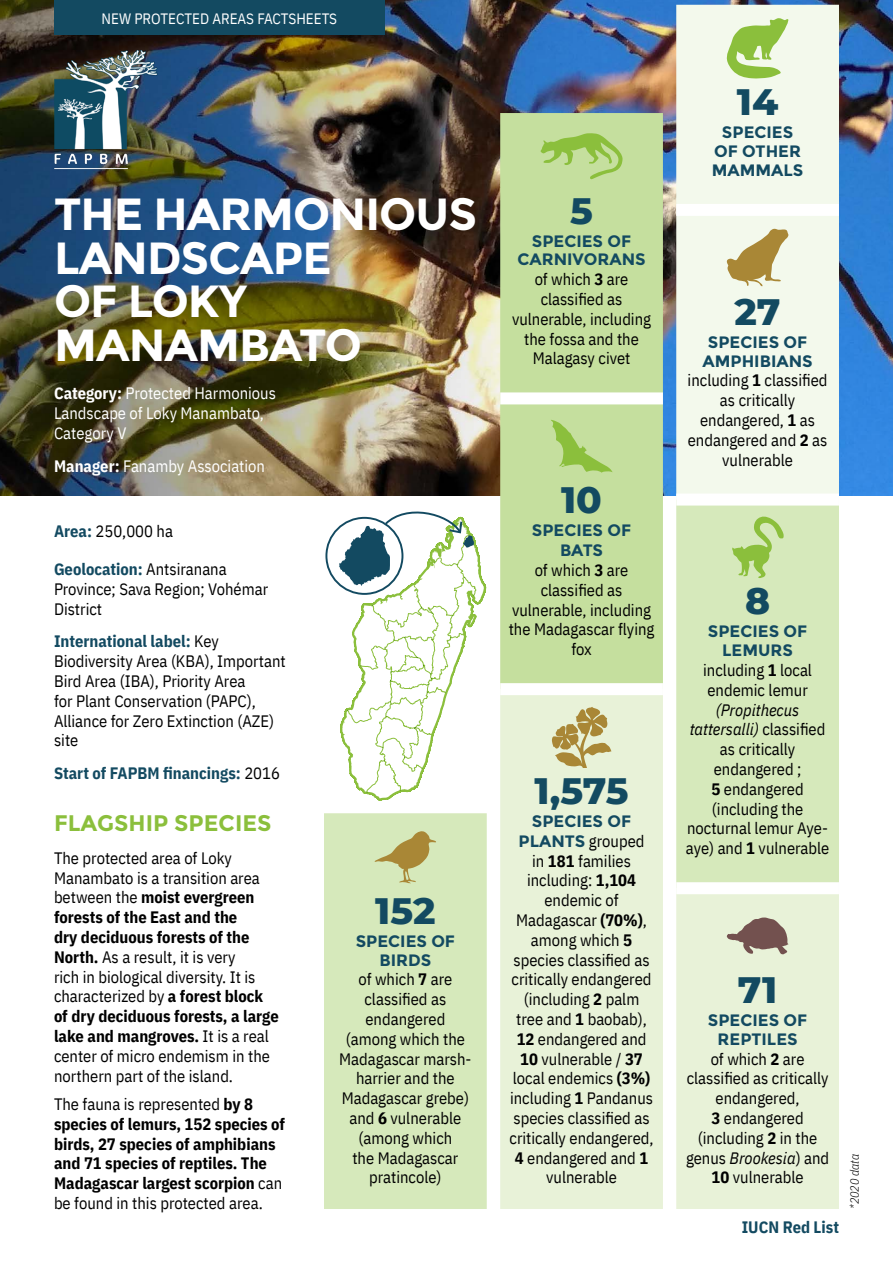
<style>
.page{position:relative;width:893px;height:1263px;background:#fff}
.page>*{position:absolute;margin:0;border:0;box-sizing:border-box;transform-origin:0 0}
.titre_AP{font:700 45px/43.5px "Montserrat";letter-spacing:-.02em;color:#fff}
.chiffres_GM{font:800 37.5px "Montserrat";color:#134a61}
.titre{font:700 22.5px "Montserrat";color:#8bbf3c}
.texte{font:16.5px/19.8px "IBM Plex Sans Cond";color:#000;text-align:center}
.especes_phares{font:16.5px/19.8px "IBM Plex Sans Cond";color:#000;text-align:center}
.texte-2{font:700 16.5px/19.8px "IBM Plex Sans Cond";color:#000}
.especes_phares-2{font:700 16.5px/18.8px "Montserrat";color:#134a61;text-align:center}
.texte-3{font:16.5px/19.8px "IBM Plex Sans Cond";color:#fff}
.texte-4{font:700 16.5px "IBM Plex Sans Cond";color:#134a61}
.t1{font:15px "IBM Plex Sans Cond";color:#fff}
.légendes{font:italic 300 12px "IBM Plex Sans Cond";color:#000}
.s1{font-weight:700}
.s2{font-weight:700;color:#134a61}
.s3{font-weight:400;color:#000}
.s4{font-weight:400}
.s5{font-family:"Montserrat";font-weight:700;color:#134a61}
.s6{font-style:italic}
</style>
<div class="page">
<div style="left:324px;top:813px;width:163px;height:396px;background:#d6e9bb"></div>
<svg style="left:375px;top:830px;width:61px;height:54px;background:#c6c78d"></svg>
<img style="left:0;top:0;width:893px;height:495px">
<div style="left:676px;top:5px;width:163px;height:488px;background:#f3f9ec"></div>
<div style="left:676px;top:505px;width:163px;height:377px;background:#d6e9bb"></div>
<div style="left:676px;top:894px;width:163px;height:315px;background:#e8f2d8"></div>
<div style="left:676px;top:493px;width:163px;height:12px;background:#fff"></div>
<div style="left:676px;top:204px;width:163px;height:12px;background:#fff"></div>
<svg style="left:727px;top:18px;width:61px;height:61px;background:#bad98b"></svg>
<svg style="left:727px;top:229px;width:61px;height:58px;background:#cec091"></svg>
<svg style="left:731px;top:517px;width:53px;height:61px;background:#bdda90"></svg>
<svg style="left:727px;top:917px;width:61px;height:38px;background:#a49588"></svg>
<div style="left:500px;top:113px;width:163px;height:570px;background:#c5df9e"></div>
<div style="left:500px;top:695px;width:163px;height:514px;background:#e8f2d8"></div>
<div style="left:500px;top:392px;width:163px;height:12px;background:#fff"></div>
<svg style="left:541px;top:133px;width:81px;height:47px;background:#b0d37b"></svg>
<svg style="left:551px;top:420px;width:61px;height:53px;background:#b2d47e"></svg>
<svg style="left:552px;top:706px;width:59px;height:62px;background:#cbc18f"></svg>
<img style="left:39px;top:45px;width:124px;height:134px">
<svg style="left:326px;top:518px;width:76px;height:76px"></svg>
<svg style="left:338px;top:511px;width:149px;height:290px"></svg>
<div style="left:54px;top:0;width:331px;height:34px;background:#134a61"></div>
<p class="t1" style="left:102px;top:8px;width:237px">NEW PROTECTED AREAS FACTSHEETS</p>
<p class="titre_AP" style="left:54px;top:193px;width:425px">THE HARMONIOUS<br>LANDSCAPE<br>OF LOKY<br>MANAMBATO</p>
<p class="texte-3" style="left:54px;top:382px;width:223px"><span class="s1">Category:</span> Protected Harmonious<br>Landscape of Loky Manambato,<br>Category V</p>
<p class="texte-3" style="left:54px;top:454px;width:213px"><span class="s1">Manager:</span> Fanamby Association</p>
<p class="texte" style="left:54px;top:519px;width:121px"><span class="s2">Area:</span> 250,000 ha</p>
<p class="texte" style="left:54px;top:558px;width:216px;text-align:left"><span class="s2">Geolocation:</span> Antsiranana<br>Province; Sava Region; Vohémar<br>District</p>
<p class="texte" style="left:54px;top:630px;width:233px;text-align:left"><span class="s2">International label:</span> Key<br>Biodiversity Area (KBA), Important<br>Bird Area (IBA), Priority Area<br>for Plant Conservation (PAPC),<br>Alliance for Zero Extinction (AZE) site</p>
<p class="texte-4" style="left:54px;top:760px;width:228px">Start of FAPBM financings: <span class="s3">2016</span></p>
<p class="titre" style="left:54px;top:810px;width:219px">FLAGSHIP SPECIES</p>
<p class="texte" style="left:54px;top:847px;width:226px;text-align:left">The protected area of Loky<br>Manambato is a transition area between the <span class="s1">moist evergreen forests of the East and the<br>dry deciduous forests of the<br>North.</span> As a result, it is very<br>rich in biological diversity. It is characterized by <span class="s1">a forest block of dry deciduous forests, a large lake and mangroves.</span> It is a real center of micro endemism in the northern part of the island.</p>
<p class="texte-2" style="left:54px;top:1093px;width:233px"><span class="s4">The fauna is represented</span> by 8 species of lemurs, 152 species of birds, 27 species of amphibians and 71 species of reptiles. The<br>Madagascar largest scorpion <span class="s4">can be found in this protected area.</span></p>
<p class="chiffres_GM" style="left:375px;top:883px;width:62px">152</p>
<p class="especes_phares-2" style="left:356px;top:932px;width:101px">SPECIES OF<br>BIRDS</p>
<p class="texte" style="left:339px;top:968px;width:134px">of which <span class="s1">7</span> are classified as endangered (among which the<br>Madagascar marsh&shy;harrier and the<br>Madagascar grebe) and <span class="s1">6</span> vulnerable (among which<br>the Madagascar pratincole)</p>
<p class="chiffres_GM" style="left:570px;top:183px;width:24px">5</p>
<p class="especes_phares-2" style="left:517px;top:231px;width:130px">SPECIES OF<br>CARNIVORANS</p>
<p class="texte" style="left:512px;top:268px;width:140px">of which <span class="s1">3</span> are classified as vulnerable, including the fossa and the<br>Malagasy civet</p>
<p class="chiffres_GM" style="left:561px;top:472px;width:42px">10</p>
<p class="especes_phares-2" style="left:532px;top:521px;width:101px;line-height:19.8px">SPECIES OF<br>BATS</p>
<p class="texte" style="left:509px;top:559px;width:147px">of which <span class="s1">3</span> are classified as vulnerable, including the Madagascar flying fox</p>
<p class="chiffres_GM" style="left:535px;top:763px;width:96px">1,575</p>
<p class="especes_phares" style="left:509px;top:810px;width:146px"><span class="s5">SPECIES OF<br>PLANTS</span> grouped<br>in <span class="s1">181</span> families including: <span class="s1">1,104 </span>endemic of<br>Madagascar <span class="s1">(70%)</span>, among which <span class="s1">5 </span>species classified as critically endangered (including <span class="s1">2</span> palm tree and <span class="s1">1</span> baobab),<br><span class="s1">12</span> endangered and<br><span class="s1">10</span> vulnerable / <span class="s1">37 </span>local endemics <span class="s1">(3%) </span>including <span class="s1">1</span> Pandanus species classified as critically endangered,<br><span class="s1">4</span> endangered and <span class="s1">1 </span>vulnerable</p>
<p class="chiffres_GM" style="left:737px;top:75px;width:43px">14</p>
<p class="especes_phares-2" style="left:712px;top:123px;width:93px">SPECIES<br>OF OTHER<br>MAMMALS</p>
<p class="chiffres_GM" style="left:734px;top:284px;width:48px">27</p>
<p class="especes_phares" style="left:688px;top:331px;width:141px"><span class="s5">SPECIES OF<br>AMPHIBIANS </span>including <span class="s1">1</span> classified as critically endangered, <span class="s1">1</span> as endangered and <span class="s1">2</span> as vulnerable</p>
<p class="chiffres_GM" style="left:745px;top:574px;width:27px">8</p>
<p class="especes_phares-2" style="left:708px;top:622px;width:101px">SPECIES OF<br>LEMURS</p>
<p class="texte" style="left:686px;top:659px;width:145px">including <span class="s1">1</span> local endemic lemur <span class="s6">(Propithecus tattersalli)</span> classified as critically endangered ;<br><span class="s1">5</span> endangered (including the nocturnal lemur Aye&shy;aye) and <span class="s1">1</span> vulnerable</p>
<p class="chiffres_GM" style="left:738px;top:962px;width:41px">71</p>
<p class="especes_phares-2" style="left:708px;top:1011px;width:101px">SPECIES OF<br>REPTILES</p>
<p class="texte" style="left:686px;top:1047px;width:145px">of which <span class="s1">2</span> are classified as critically endangered,<br><span class="s1">3</span> endangered (including <span class="s1">2</span> in the genus <span class="s6">Brookesia</span>) and<br><span class="s1">10</span> vulnerable</p>
<p class="texte-4" style="left:742px;top:1213px;width:99px">IUCN Red List</p>
<p class="légendes" style="left:846px;top:1209px;width:57px;rotate:-90deg">*2020 data</p>
</div>
